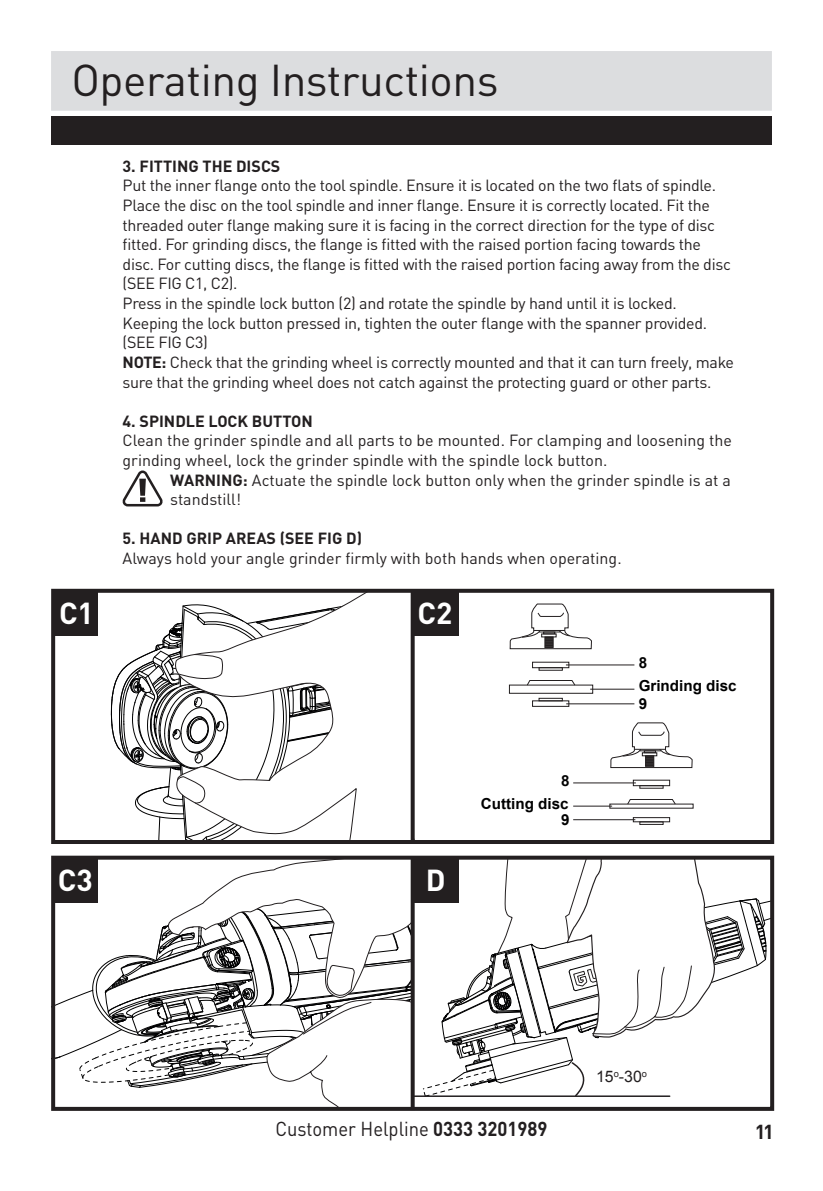
<style>
.page{position:relative;width:823px;height:1191px;background:#fff}
.page>*{position:absolute;margin:0;border:0;box-sizing:border-box;transform-origin:0 0}
.t1{font:44px "DIN";letter-spacing:-.01em;color:#231f20}
.t2{font:700 30px "DIN";color:#fff}
.t3{font:20px "DIN";color:#231f20;scale:.92 1}
.t4{font:700 20px "DIN";color:#231f20}
.t5{font:16px/19.6px "DIN";letter-spacing:-.02em;color:#231f20}
.t6{font:16px/19.6px "DIN";color:#231f20}
.t7{font:700 16px "DIN";color:#231f20}
.t8{font:15.8px "Arial";color:#231f20}
.t9{font:700 15.2px/23.2px "Arial";color:#000001}
.s1{font-weight:700}
</style>
<div class="page">
<div style="left:51px;top:51px;width:720px;height:60px;background:#dcdddf"></div>
<div style="left:51px;top:116px;width:720px;height:29px;background:#231f20"></div>
<hr style="left:414px;top:1095px;width:255px;height:2px;background:#231f20">
<svg style="left:422px;top:860px;width:346px;height:237px"></svg>
<svg style="left:56px;top:860px;width:354px;height:245px"></svg>
<svg style="left:110px;top:594px;width:255px;height:245px"></svg>
<svg style="left:122px;top:470px;width:40px;height:36px"></svg>
<div style="left:51px;top:589px;width:722px;height:255px;border:4px solid #231f20"></div>
<svg style="left:410px;top:590px;width:4px;height:253px"></svg>
<div style="left:52px;top:590px;width:45px;height:46px;background:#231f20"></div>
<div style="left:413px;top:590px;width:45px;height:46px;background:#231f20"></div>
<div style="left:51px;top:855px;width:722px;height:255px;border:4px solid #231f20"></div>
<svg style="left:410px;top:857px;width:4px;height:253px"></svg>
<div style="left:52px;top:857px;width:45px;height:46px;background:#231f20"></div>
<div style="left:413px;top:857px;width:45px;height:46px;background:#231f20"></div>
<svg style="left:509px;top:603px;width:83px;height:46px"></svg>
<svg style="left:610px;top:722px;width:82px;height:46px"></svg>
<div style="left:531px;top:661px;width:38px;height:7px;border:1px solid #231f20"></div>
<div style="left:538px;top:667px;width:24px;height:3px;border:1px solid #231f20"></div>
<div style="left:639px;top:785px;width:24px;height:3px;border:1px solid #231f20"></div>
<div style="left:632px;top:817px;width:37px;height:5px;border:1px solid #231f20"></div>
<div style="left:639px;top:821px;width:24px;height:4px;border:1px solid #231f20"></div>
<div style="left:531px;top:700px;width:38px;height:7px;border:1px solid #231f20"></div>
<div style="left:538px;top:698px;width:24px;height:3px;border:1px solid #231f20"></div>
<div style="left:508px;top:684px;width:85px;height:10px;border:1px solid #231f20"></div>
<svg style="left:525px;top:680px;width:51px;height:6px"></svg>
<svg style="left:626px;top:799px;width:50px;height:6px"></svg>
<hr style="left:565px;top:664px;width:69px;height:1px;background:#231f20">
<hr style="left:573px;top:782px;width:62px;height:1px;background:#231f20">
<hr style="left:573px;top:819px;width:62px;height:1px;background:#231f20">
<hr style="left:573px;top:805px;width:38px;height:1px;background:#231f20">
<hr style="left:590px;top:688px;width:44px;height:1px;background:#231f20">
<hr style="left:566px;top:703px;width:68px;height:1px;background:#231f20">
<h1 class="t1" style="left:71px;top:52px;width:428px">Operating Instructions</h1>
<p class="t7" style="left:122px;top:156px;width:159px">3. FITTING THE DISCS</p>
<p class="t5" style="left:122px;top:175px;width:612px">Put the inner flange onto the tool spindle. Ensure it is located on the two flats of spindle.<br>Place the disc on the tool spindle and inner flange. Ensure it is correctly located. Fit the threaded outer flange making sure it is facing in the correct direction for the type of disc fitted. For grinding discs, the flange is fitted with the raised portion facing towards the disc. For cutting discs, the flange is fitted with the raised portion facing away from the disc (SEE FIG C1, C2).<br>Press in the spindle lock button (2) and rotate the spindle by hand until it is locked.<br>Keeping the lock button pressed in, tighten the outer flange with the spanner provided. (SEE FIG C3)<br><span class="s1">NOTE:</span> Check that the grinding wheel is correctly mounted and that it can turn freely, make sure that the grinding wheel does not catch against the protecting guard or other parts.</p>
<p class="t7" style="left:122px;top:410px;width:192px">4. SPINDLE LOCK BUTTON</p>
<p class="t6" style="left:122px;top:430px;width:610px">Clean the grinder spindle and all parts to be mounted. For clamping and loosening the grinding wheel, lock the grinder spindle with the spindle lock button.</p>
<p class="t6" style="left:170px;top:469px;width:561px"><span class="s1">WARNING:</span> Actuate the spindle lock button only when the grinder spindle is at a standstill!</p>
<p class="t7" style="left:122px;top:528px;width:241px">5. HAND GRIP AREAS (SEE FIG D)</p>
<p class="t6" style="left:122px;top:548px;width:500px">Always hold your angle grinder firmly with both hands when operating.</p>
<h2 class="t2" style="left:59px;top:593px;width:36px">C1</h2>
<h2 class="t2" style="left:417px;top:593px;width:36px">C2</h2>
<h2 class="t2" style="left:58px;top:860px;width:36px">C3</h2>
<h2 class="t2" style="left:425px;top:860px;width:21px">D</h2>
<p class="t9" style="left:480px;top:769px;width:90px;text-align:right">8<br>Cutting disc</p>
<p class="t9" style="left:560px;top:809px;width:10px">9</p>
<p class="t9" style="left:638px;top:651px;width:99px">8<br>Grinding disc</p>
<p class="t9" style="left:638px;top:692px;width:10px">9</p>
<p class="t8" style="left:595px;top:1066px;width:52px">15<sup>o</sup>-30<sup>o</sup></p>
<p class="t3" style="left:275px;top:1116px;width:297px">Customer Helpline <span class="s1">0333 3201989</span></p>
<p class="t4" style="left:754px;top:1118px;width:21px">11</p>
</div>
